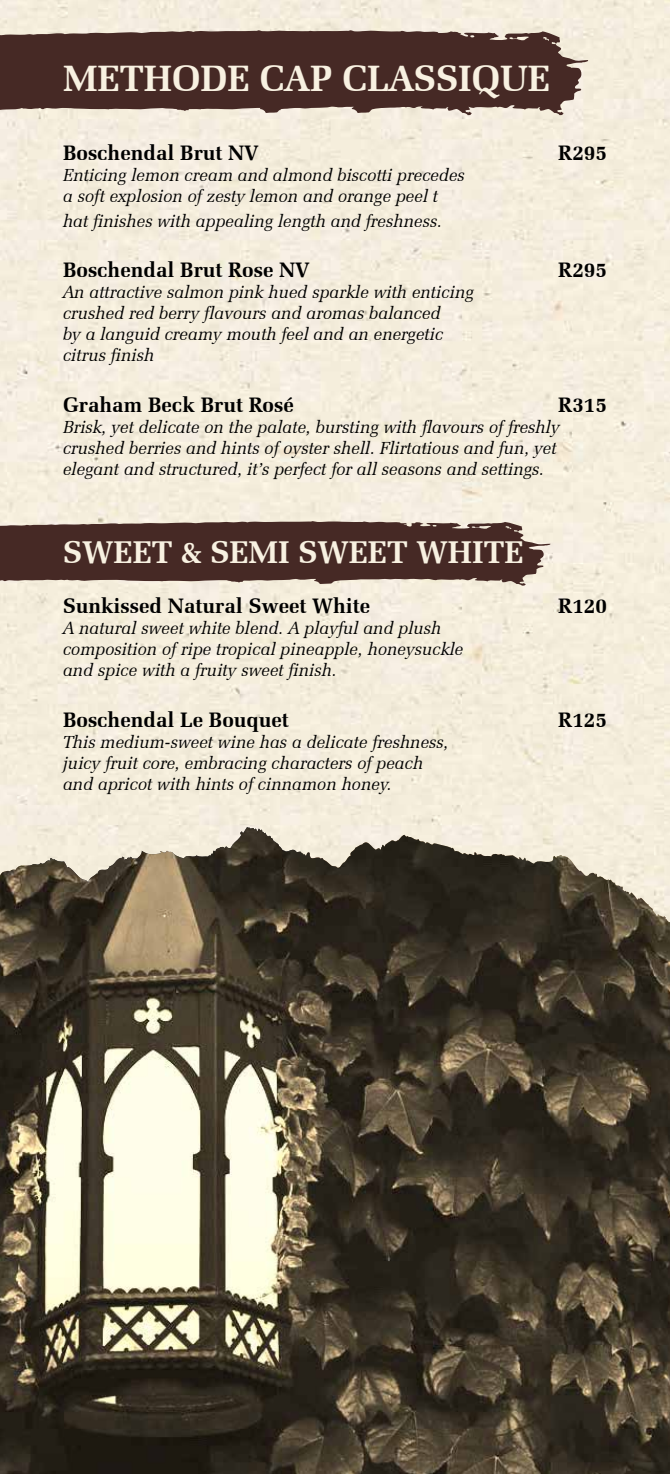
<style>
.page{position:relative;width:670px;height:1474px;background:#fff}
.page>*{position:absolute;margin:0;border:0;box-sizing:border-box;transform-origin:0 0}
.t1{font:700 36.75px "Zapf Elliptical 711 BT";color:#f8f1e1}
.t2{font:700 31.5px "Zapf Elliptical 711 BT";color:#f8f1e1}
.t3{font:700 21px "Zapf Elliptical 711 BT";color:#000}
.t4{font:italic 17.5px/21px "Zapf Elliptical 711 BT";color:#000}
</style>
<div class="page">
<img style="left:0;top:0;width:670px;height:827px">
<svg style="left:497px;top:30px;width:91px;height:85px;background:#7b645d"></svg>
<svg style="left:0;top:30px;width:497px;height:85px;background:#573c37"></svg>
<svg style="left:0;top:521px;width:551px;height:64px;background:#5e443e"></svg>
<img style="left:0;top:827px;width:670px;height:646px">
<h1 class="t1" style="left:63px;top:56px;width:488px">METHODE CAP CLASSIQUE</h1>
<p class="t3" style="left:63px;top:140px;width:197px">Boschendal Brut NV</p>
<p class="t3" style="left:558px;top:140px;width:50px">R295</p>
<p class="t4" style="left:63px;top:164px;width:403px">Enticing lemon cream and almond biscotti precedes a soft explosion of zesty lemon and orange peel t</p>
<p class="t4" style="left:63px;top:210px;width:380px">hat finishes with appealing length and freshness.</p>
<p class="t3" style="left:63px;top:257px;width:248px">Boschendal Brut Rose NV</p>
<p class="t3" style="left:558px;top:257px;width:50px">R295</p>
<p class="t4" style="left:63px;top:282px;width:412px">An attractive salmon pink hued sparkle with enticing crushed red berry flavours and aromas balanced<br>by a languid creamy mouth feel and an energetic citrus finish</p>
<p class="t3" style="left:63px;top:392px;width:232px">Graham Beck Brut Rosé</p>
<p class="t3" style="left:558px;top:392px;width:50px">R315</p>
<p class="t4" style="left:63px;top:416px;width:498px">Brisk, yet delicate on the palate, bursting with flavours of freshly crushed berries and hints of oyster shell. Flirtatious and fun, yet elegant and structured, it’s perfect for all seasons and settings.</p>
<h2 class="t2" style="left:63px;top:533px;width:462px">SWEET &amp; SEMI SWEET WHITE</h2>
<p class="t3" style="left:63px;top:593px;width:309px">Sunkissed Natural Sweet White</p>
<p class="t3" style="left:558px;top:593px;width:50px">R120</p>
<p class="t4" style="left:63px;top:618px;width:402px">A natural sweet white blend. A playful and plush composition of ripe tropical pineapple, honeysuckle and spice with a fruity sweet finish.</p>
<p class="t3" style="left:63px;top:707px;width:227px">Boschendal Le Bouquet</p>
<p class="t3" style="left:558px;top:707px;width:50px">R125</p>
<p class="t4" style="left:63px;top:731px;width:387px">This medium-sweet wine has a delicate freshness, juicy fruit core, embracing characters of peach and apricot with hints of cinnamon honey.</p>
</div>
